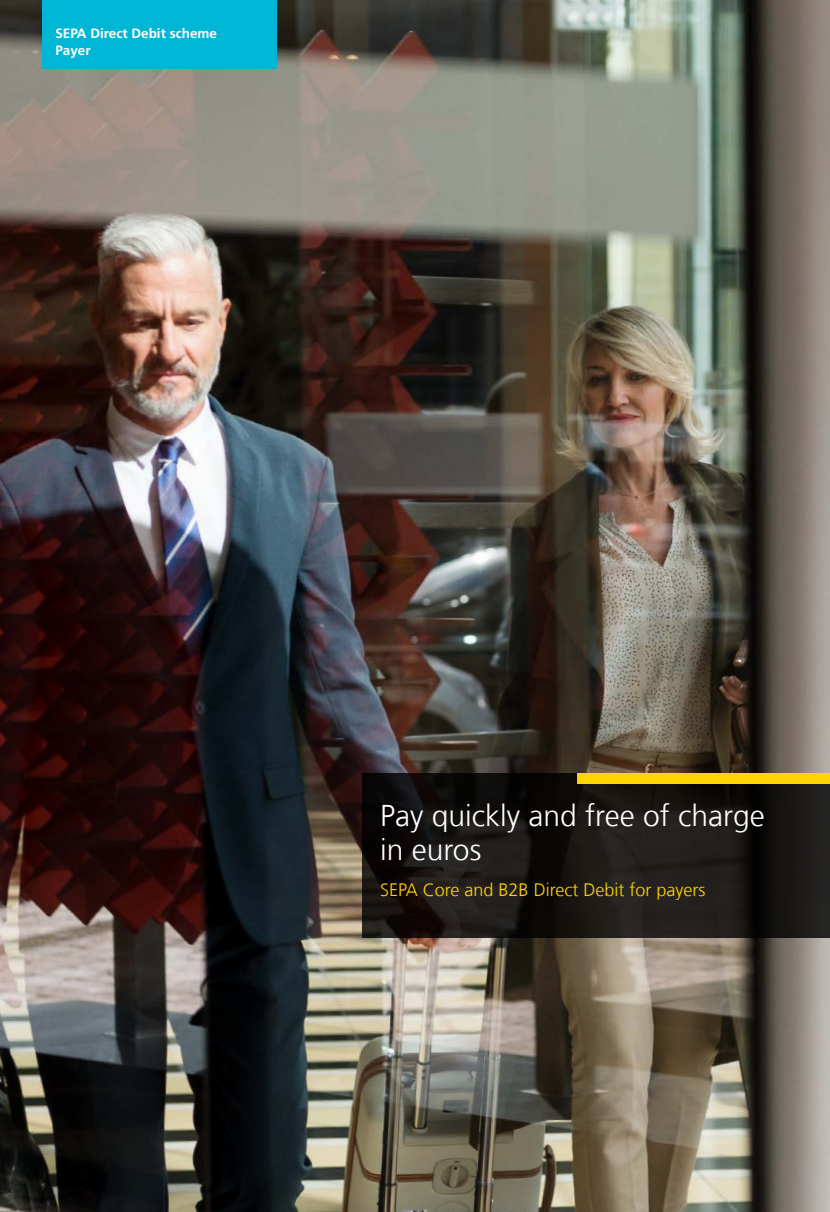
<style>
.page{position:relative;width:830px;height:1212px;background:#fff}
.page>*{position:absolute;margin:0;border:0;box-sizing:border-box;transform-origin:0 0}
.t1{font:300 30px/34px "Frutiger LT Com";color:#fff}
.P_Titelseite{font:300 18px "Frutiger LT Com";color:#ffd400}
.t2{font:700 13.5px/17px "Frutiger LT Com";color:#fff}
</style>
<div class="page">
<img style="left:0;top:0;width:829px;height:1212px">
<svg style="left:361px;top:773px;width:468px;height:165px;background:#1b1714"></svg>
<div style="left:577px;top:773px;width:252px;height:11px;background:#ffd400"></div>
<div style="left:43px;top:0;width:233px;height:68px;background:#00b6d5"></div>
<p class="t2" style="left:55px;top:25px;width:163px">SEPA Direct Debit scheme<br>Payer</p>
<h1 class="t1" style="left:380px;top:798px;width:386px">Pay quickly and free of charge in euros</h1>
<p class="P_Titelseite" style="left:380px;top:879px;width:327px">SEPA Core and B2B Direct Debit for payers</p>
</div>
